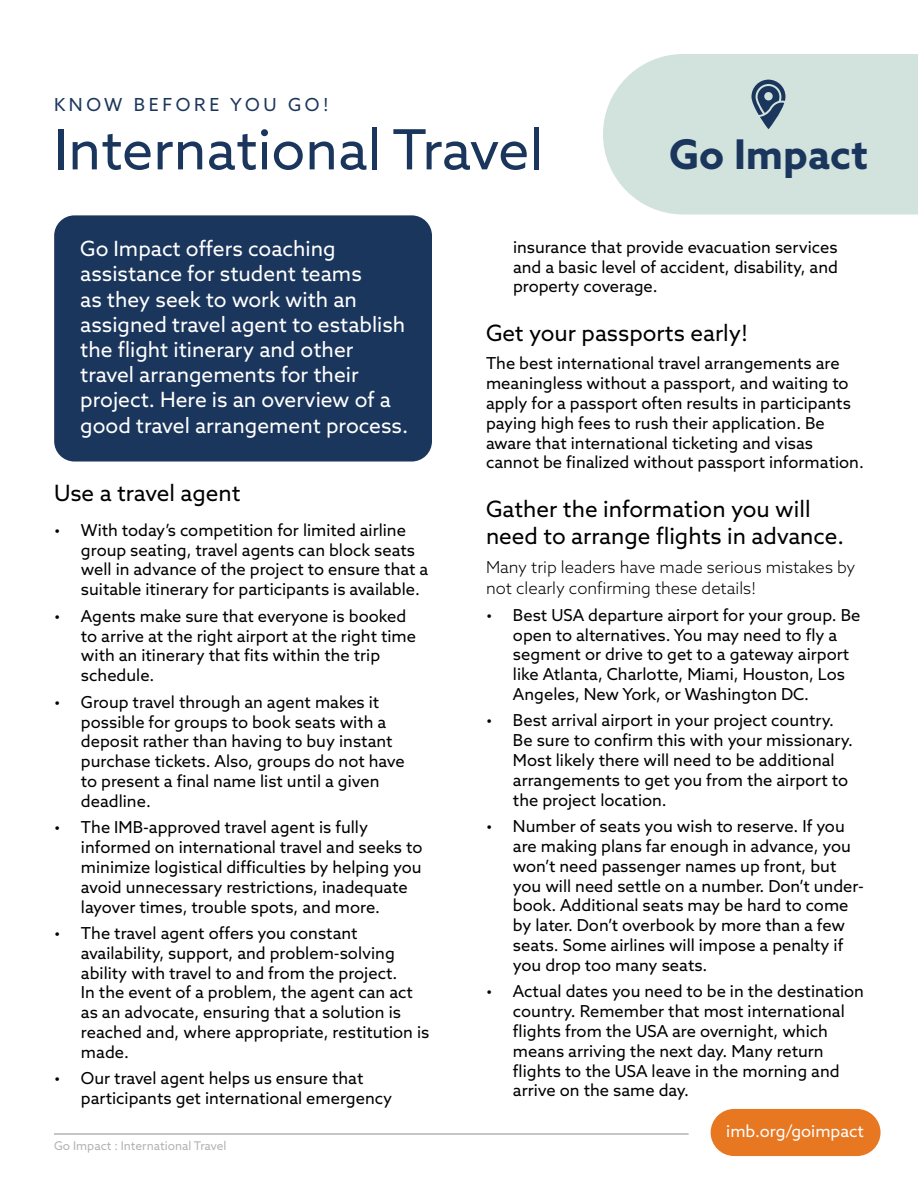
<style>
.page{position:relative;width:918px;height:1188px;background:#fff}
.page>*{position:absolute;margin:0;border:0;box-sizing:border-box;transform-origin:0 0}
.t1{font:55.5px "Azo Sans";color:#1b365d}
.t2{font:700 40.95px "Azo Sans";color:#1b365d}
.t3{font:22.5px/27px "Azo Sans";color:#000}
.t4{font:21px/25.2px "Azo Sans";color:#fff}
.t5{font:18px "Azo Sans";letter-spacing:.2em;color:#1b365d}
.t6{font:16.5px/19.8px "Azo Sans";color:#000}
.t7{font:300 16.5px/21.6px "Azo Sans";color:#000}
.t8{font:16.5px "Azo Sans";color:#fff}
.t9{font:12px "Azo Sans";color:#b2b4b2}
</style>
<div class="page">
<div style="left:711px;top:1109px;width:170px;height:47px;background:#e87722;border-radius:24px"></div>
<div style="left:603px;top:54px;width:315px;height:160px;background:#d2e2dd"></div>
<svg style="left:751px;top:80px;width:34px;height:49px;background:#718699"></svg>
<hr style="left:54px;top:1134px;width:634px;height:1px;background:#b2b4b2">
<div style="left:54px;top:215px;width:378px;height:247px;background:#1b365d;border-radius:20px"></div>
<p class="t5" style="left:54px;top:93px;width:276px">KNOW BEFORE YOU GO!</p>
<h1 class="t1" style="left:54px;top:113px;width:491px">International Travel</h1>
<h2 class="t2" style="left:669px;top:127px;width:200px">Go Impact</h2>
<p class="t4" style="left:80px;top:236px;width:330px">Go Impact offers coaching assistance for student teams<br>as they seek to work with an assigned travel agent to establish the flight itinerary and other travel arrangements for their project. Here is an overview of a good travel arrangement process.</p>
<p class="t6" style="left:513px;top:237px;width:327px;text-align:justify">insurance that provide evacuation services and a basic level of accident, disability, and property coverage.</p>
<h3 class="t3" style="left:486px;top:319px;width:264px">Get your passports early!</h3>
<p class="t6" style="left:486px;top:353px;width:379px">The best international travel arrangements are meaningless without a passport, and waiting to apply for a passport often results in participants paying high fees to rush their application. Be aware that international ticketing and visas cannot be finalized without passport information.</p>
<h3 class="t3" style="left:486px;top:495px;width:360px">Gather the information you will need to arrange flights in advance.</h3>
<p class="t7" style="left:486px;top:556px;width:371px">Many trip leaders have made serious mistakes by not clearly confirming these details!</p>
<p class="t6" style="left:513px;top:605px;width:349px;text-indent:-27px">• Best USA departure airport for your group. Be open to alternatives. You may need to fly a segment or drive to get to a gateway airport like Atlanta, Charlotte, Miami, Houston, Los Angeles, New York, or Washington DC.</p>
<p class="t6" style="left:513px;top:710px;width:342px;text-indent:-27px">• Best arrival airport in your project country.<br>Be sure to confirm this with your missionary.<br>Most likely there will need to be additional arrangements to get you from the airport to the project location.</p>
<p class="t6" style="left:513px;top:816px;width:352px;text-indent:-27px">• Number of seats you wish to reserve. If you are making plans far enough in advance, you won’t need passenger names up front, but you will need settle on a number. Don’t under&shy;book. Additional seats may be hard to come by later. Don’t overbook by more than a few seats. Some airlines will impose a penalty if you drop too many seats.</p>
<p class="t6" style="left:513px;top:981px;width:353px;text-indent:-27px">• Actual dates you need to be in the destination country. Remember that most international flights from the USA are overnight, which means arriving the next day. Many return flights to the USA leave in the morning and arrive on the same day.</p>
<h3 class="t3" style="left:54px;top:479px;width:188px">Use a travel agent</h3>
<p class="t6" style="left:81px;top:520px;width:349px;text-indent:-27px">• With today’s competition for limited airline group seating, travel agents can block seats well in advance of the project to ensure that a suitable itinerary for participants is available.</p>
<p class="t6" style="left:81px;top:606px;width:337px;text-indent:-27px">• Agents make sure that everyone is booked to arrive at the right airport at the right time with an itinerary that fits within the trip schedule.</p>
<p class="t6" style="left:81px;top:692px;width:325px;text-indent:-27px">• Group travel through an agent makes it possible for groups to book seats with a deposit rather than having to buy instant purchase tickets. Also, groups do not have to present a final name list until a given deadline.</p>
<p class="t6" style="left:81px;top:817px;width:343px;text-indent:-27px">• The IMB-approved travel agent is fully informed on international travel and seeks to minimize logistical difficulties by helping you avoid unnecessary restrictions, inadequate layover times, trouble spots, and more.</p>
<p class="t6" style="left:81px;top:923px;width:350px;text-indent:-27px">• The travel agent offers you constant availability, support, and problem-solving ability with travel to and from the project.<br>In the event of a problem, the agent can act as an advocate, ensuring that a solution is reached and, where appropriate, restitution is made.</p>
<p class="t6" style="left:81px;top:1068px;width:313px;text-indent:-27px">• Our travel agent helps us ensure that participants get international emergency</p>
<p class="t9" style="left:54px;top:1138px;width:174px">Go Impact : International Travel</p>
<p class="t8" style="left:726px;top:1120px;width:139px">imb.org/goimpact</p>
</div>
